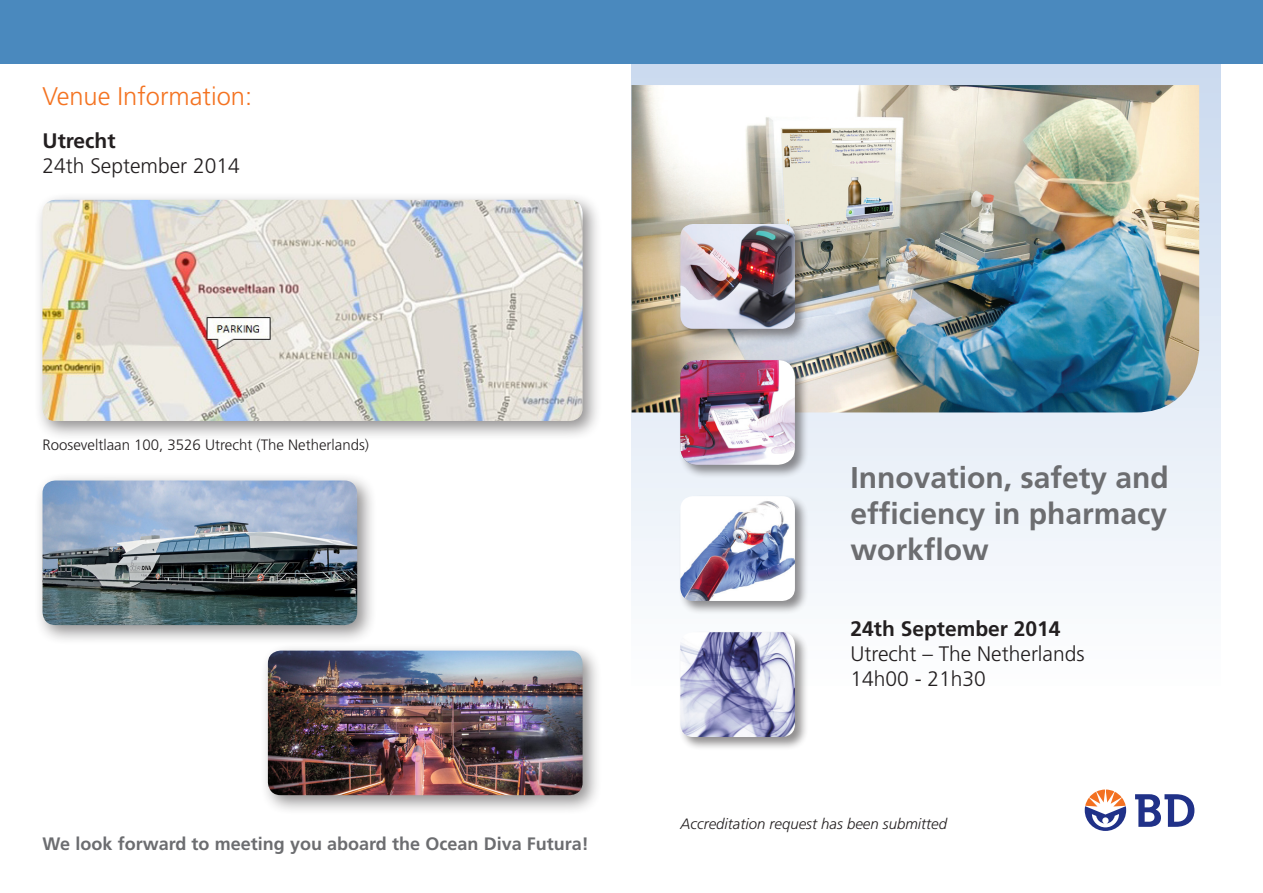
<style>
.page{position:relative;width:1263px;height:893px;background:#fff}
.page>*{position:absolute;margin:0;border:0;box-sizing:border-box;transform-origin:0 0}
.t1{font:700 30px/36px "Frutiger";color:#6c6d70;text-align:justify}
.t2{font:300 25.5px "Frutiger";color:#f47321}
.t3{font:300 21px "Frutiger";color:#231f20}
.t4{font:700 21px "Frutiger";color:#231f20}
.t5{font:700 18px "Frutiger";color:#6c6d70}
.t6{font:300 15px "Frutiger";color:#231f20}
.t7{font:italic 300 15px "Frutiger";color:#231f20}
</style>
<div class="page">
<div style="left:631px;top:55px;width:589px;height:638px;background:linear-gradient(to bottom,#c9d9ed,#fefeff)"></div>
<div style="left:0;top:0;width:1263px;height:64px;background:#4a89be"></div>
<img style="left:631px;top:85px;width:568px;height:327px">
<svg style="left:1135px;top:794px;width:59px;height:33px"></svg>
<svg style="left:1085px;top:789px;width:41px;height:42px"></svg>
<div style="left:678px;top:358px;width:131px;height:121px;background:#231f20;opacity:.5"></div>
<img style="left:680px;top:360px;width:115px;height:105px">
<div style="left:678px;top:494px;width:131px;height:121px;background:#231f20;opacity:.5"></div>
<img style="left:680px;top:496px;width:115px;height:105px">
<div style="left:34px;top:472px;width:343px;height:173px;background:#231f20;opacity:.5"></div>
<img style="left:43px;top:480px;width:314px;height:145px">
<div style="left:260px;top:642px;width:342px;height:174px;background:#231f20;opacity:.5"></div>
<img style="left:268px;top:651px;width:315px;height:144px">
<div style="left:34px;top:192px;width:569px;height:249px;background:#231f20;opacity:.5"></div>
<img style="left:43px;top:200px;width:540px;height:221px">
<div style="left:678px;top:222px;width:131px;height:121px;background:#231f20;opacity:.5"></div>
<img style="left:680px;top:224px;width:115px;height:105px">
<div style="left:678px;top:630px;width:131px;height:121px;background:#231f20;opacity:.5"></div>
<img style="left:680px;top:632px;width:115px;height:105px">
<p class="t2" style="left:43px;top:82px;width:211px">Venue Information:</p>
<p class="t4" style="left:43px;top:129px;width:75px">Utrecht</p>
<p class="t3" style="left:43px;top:154px;width:199px">24th September 2014</p>
<p class="t6" style="left:43px;top:436px;width:328px">Rooseveltlaan 100, 3526 Utrecht (The Netherlands)</p>
<p class="t5" style="left:43px;top:834px;width:548px">We look forward to meeting you aboard the Ocean Diva Futura!</p>
<p class="t1" style="left:850px;top:459px;width:320px">Innovation, safety and efficiency in pharmacy workflow</p>
<p class="t4" style="left:850px;top:616px;width:212px">24th September 2014</p>
<p class="t3" style="left:850px;top:642px;width:236px">Utrecht – The Netherlands</p>
<p class="t3" style="left:850px;top:667px;width:137px">14h00 - 21h30</p>
<p class="t7" style="left:680px;top:815px;width:268px">Accreditation request has been submitted</p>
</div>
